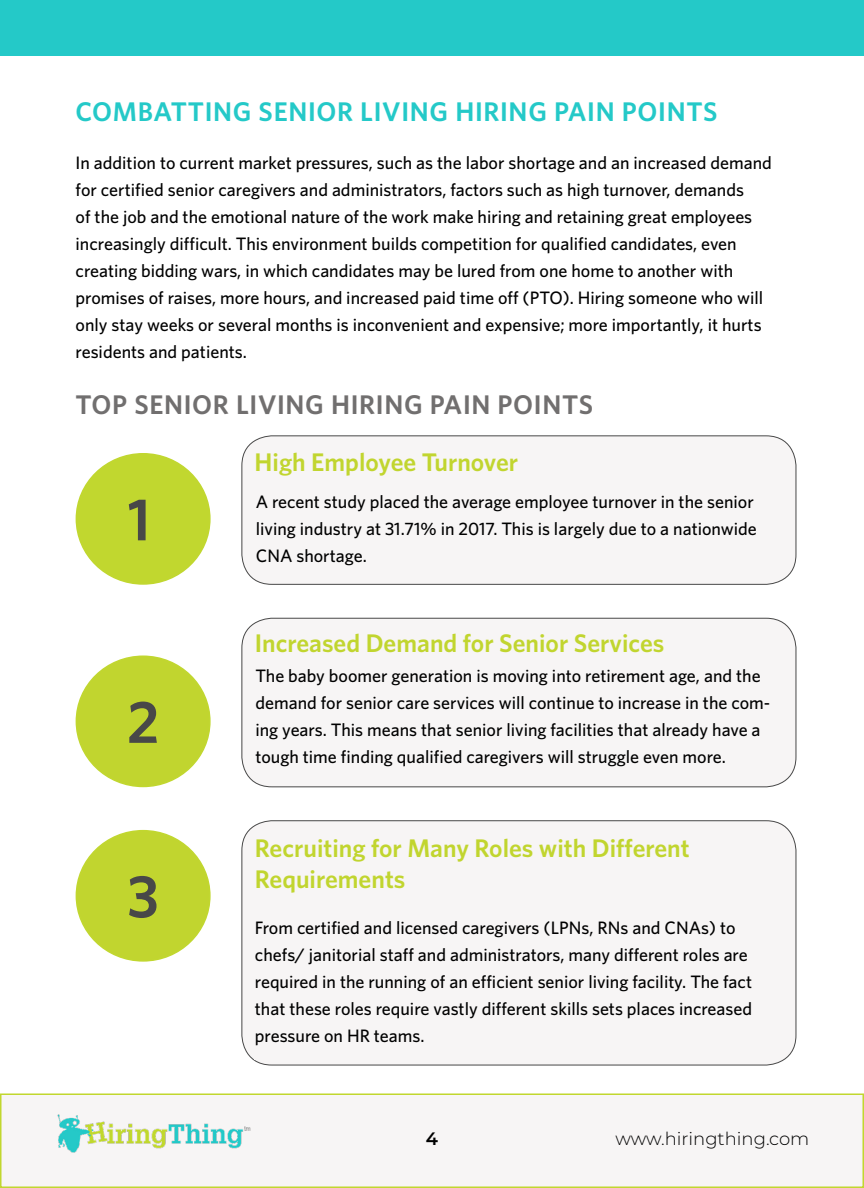
<style>
.page{position:relative;width:864px;height:1188px;background:#fff}
.page>*{position:absolute;margin:0;border:0;box-sizing:border-box;transform-origin:0 0}
.t1{font:600 60px "Whitney HTF";color:#484848}
.t2{font:600 27px "Whitney HTF";letter-spacing:.025em;color:#24c9c8}
.t3{font:600 27px "Whitney HTF";letter-spacing:.025em;color:#716f6f}
.t4{font:600 25.5px/30.6px "Whitney HTF";color:#c1d52f}
.t5{font:500 18px/27px "Whitney HTF";color:#000}
.t6{font:300 18px "Montserrat";color:#000}
.t7{font:600 18px "Montserrat";color:#000}
</style>
<div class="page">
<div style="left:1px;top:1094px;width:862px;height:93px;background:#f7f5f5"></div>
<div style="left:0;top:1094px;width:864px;height:94px;border:2px solid #c1d72f"></div>
<div style="left:242px;top:436px;width:554px;height:148px;background:#f7f5f5;border-radius:30px"></div>
<div style="left:242px;top:435px;width:554px;height:150px;border:1px solid #484848;border-radius:30px"></div>
<div style="left:0;top:0;width:864px;height:55px;background:#24c9c8"></div>
<img style="left:57px;top:1114px;width:194px;height:39px">
<div style="left:242px;top:618px;width:554px;height:169px;background:#f7f5f5;border-radius:30px"></div>
<div style="left:242px;top:618px;width:554px;height:169px;border:1px solid #484848;border-radius:30px"></div>
<div style="left:242px;top:821px;width:554px;height:244px;background:#f7f5f5;border-radius:30px"></div>
<div style="left:242px;top:820px;width:554px;height:245px;border:1px solid #484848;border-radius:30px"></div>
<div style="left:255px;top:919px;width:525px;height:141px;background:#f7f5f5"></div>
<div style="left:76px;top:454px;width:134px;height:130px;background:#c1d72f;border-radius:50%"></div>
<div style="left:76px;top:656px;width:134px;height:130px;background:#c1d52f;border-radius:50%"></div>
<div style="left:76px;top:831px;width:134px;height:130px;background:#c1d52f;border-radius:50%"></div>
<h2 class="t2" style="left:76px;top:95px;width:643px">COMBATTING SENIOR LIVING HIRING PAIN POINTS</h2>
<p class="t5" style="left:76px;top:149px;width:698px">In addition to current market pressures, such as the labor shortage and an increased demand for certified senior caregivers and administrators, factors such as high turnover, demands<br>of the job and the emotional nature of the work make hiring and retaining great employees increasingly difficult. This environment builds competition for qualified candidates, even creating bidding wars, in which candidates may be lured from one home to another with promises of raises, more hours, and increased paid time off (PTO). Hiring someone who will only stay weeks or several months is inconvenient and expensive; more importantly, it hurts residents and patients.</p>
<h2 class="t3" style="left:76px;top:389px;width:519px">TOP SENIOR LIVING HIRING PAIN POINTS</h2>
<h1 class="t1" style="left:128px;top:483px;width:24px">1</h1>
<h1 class="t1" style="left:127px;top:686px;width:34px">2</h1>
<h1 class="t1" style="left:127px;top:860px;width:33px">3</h1>
<h3 class="t4" style="left:255px;top:446px;width:265px">High Employee Turnover</h3>
<p class="t5" style="left:256px;top:488px;width:503px">A recent study placed the average employee turnover in the senior living industry at 31.71% in 2017. This is largely due to a nationwide<br>CNA shortage.</p>
<h3 class="t4" style="left:255px;top:627px;width:411px">Increased Demand for Senior Services</h3>
<p class="t5" style="left:255px;top:662px;width:516px">The baby boomer generation is moving into retirement age, and the demand for senior care services will continue to increase in the com&shy;ing years. This means that senior living facilities that already have a tough time finding qualified caregivers will struggle even more.</p>
<h3 class="t4" style="left:255px;top:832px;width:436px">Recruiting for Many Roles with Different<br>Requirements</h3>
<p class="t5" style="left:255px;top:914px;width:499px">From certified and licensed caregivers (LPNs, RNs and CNAs) to chefs/ janitorial staff and administrators, many different roles are required in the running of an efficient senior living facility. The fact that these roles require vastly different skills sets places increased pressure on HR teams.</p>
<p class="t7" style="left:426px;top:1126px;width:14px">4</p>
<p class="t6" style="left:615px;top:1126px;width:196px">www.hiringthing.com</p>
</div>
